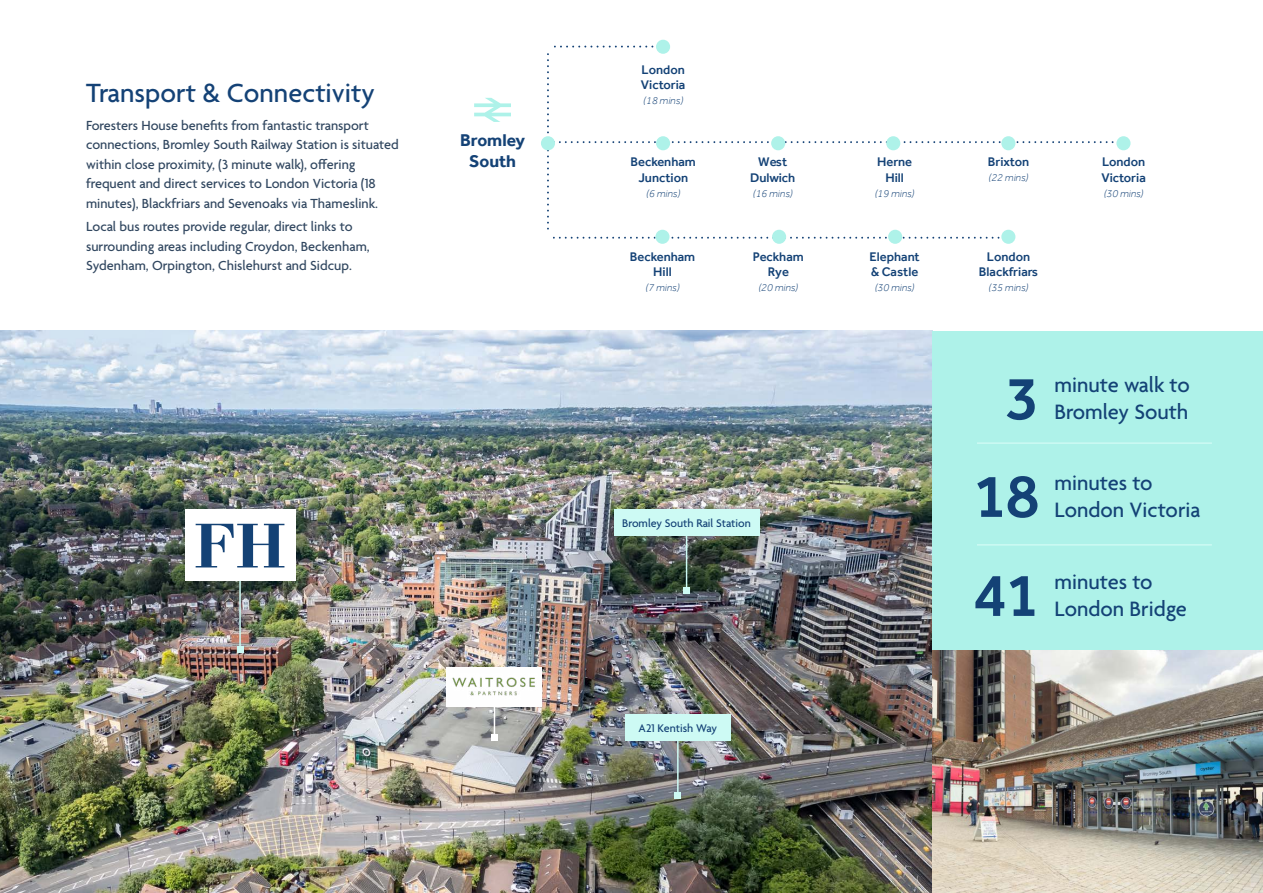
<style>
.page{position:relative;width:1263px;height:893px;background:#fff}
.page>*{position:absolute;margin:0;border:0;box-sizing:border-box;transform-origin:0 0}
.t1{font:500 63px/98.4px "Effra";color:#144276;text-align:center}
.t2{font:500 28.5px "Agenda";color:#144276}
.t3{font:500 22.5px/27px "Agenda";color:#144276}
.t4{font:700 17.55px/21px "Effra";color:#144276;text-align:center}
.t5{font:500 14.25px/19.5px "Agenda";color:#314760}
.t6{font:500 12.9px/15.5px "Effra";color:#144276;text-align:center}
.t7{font:500 12px "Agenda";color:#144276}
.t8{font:italic 300 10.8px "Effra";color:#144276}
</style>
<div class="page">
<img style="left:0;top:331px;width:932px;height:562px">
<div style="left:185px;top:509px;width:111px;height:72px;background:#fff"></div>
<div style="left:932px;top:331px;width:331px;height:320px;background:#aef2e9"></div>
<hr style="left:977px;top:442px;width:235px;height:2px;background:#cdfaf4">
<hr style="left:977px;top:544px;width:235px;height:2px;background:#cdfaf4">
<svg style="left:546px;top:45px;width:583px;height:194px"></svg>
<div style="left:656px;top:40px;width:14px;height:14px;background:#aef2e9;border-radius:50%"></div>
<div style="left:1116px;top:136px;width:14px;height:14px;background:#aef2e9;border-radius:50%"></div>
<div style="left:1001px;top:230px;width:14px;height:14px;background:#aef2e9;border-radius:50%"></div>
<div style="left:1001px;top:136px;width:14px;height:14px;background:#aef2e9;border-radius:50%"></div>
<div style="left:886px;top:136px;width:14px;height:14px;background:#aef2e9;border-radius:50%"></div>
<div style="left:771px;top:136px;width:14px;height:14px;background:#aef2e9;border-radius:50%"></div>
<div style="left:656px;top:136px;width:14px;height:14px;background:#aef2e9;border-radius:50%"></div>
<svg style="left:474px;top:98px;width:37px;height:24px"></svg>
<div style="left:888px;top:230px;width:14px;height:14px;background:#aef2e9;border-radius:50%"></div>
<div style="left:772px;top:230px;width:14px;height:14px;background:#aef2e9;border-radius:50%"></div>
<div style="left:655px;top:230px;width:14px;height:14px;background:#aef2e9;border-radius:50%"></div>
<div style="left:541px;top:136px;width:14px;height:14px;background:#aef2e9;border-radius:50%"></div>
<div style="left:614px;top:509px;width:145px;height:26px;background:#cdfaf4"></div>
<div style="left:625px;top:714px;width:105px;height:27px;background:#cdfaf4"></div>
<hr style="left:686px;top:535px;width:1px;height:56px;background:#cdfaf4">
<svg style="left:683px;top:588px;width:6px;height:6px"></svg>
<hr style="left:239px;top:581px;width:2px;height:68px;background:#cdfaf4">
<svg style="left:237px;top:646px;width:6px;height:6px"></svg>
<hr style="left:677px;top:741px;width:2px;height:55px;background:#cdfaf4">
<svg style="left:675px;top:793px;width:6px;height:6px"></svg>
<hr style="left:494px;top:706px;width:1px;height:32px;background:#fff">
<svg style="left:491px;top:735px;width:6px;height:6px"></svg>
<img style="left:447px;top:667px;width:95px;height:39px">
<img style="left:932px;top:651px;width:331px;height:242px">
<svg style="left:196px;top:524px;width:88px;height:43px"></svg>
<h2 class="t2" style="left:86px;top:77px;width:290px">Transport &amp; Connectivity</h2>
<p class="t5" style="left:86px;top:116px;width:314px">Foresters House benefits from fantastic transport connections, Bromley South Railway Station is situated within close proximity, (3 minute walk), offering frequent and direct services to London Victoria (18 minutes), Blackfriars and Sevenoaks via Thameslink.</p>
<p class="t5" style="left:86px;top:218px;width:285px">Local bus routes provide regular, direct links to surrounding areas including Croydon, Beckenham,<br>Sydenham, Orpington, Chislehurst and Sidcup.</p>
<p class="t4" style="left:460px;top:129px;width:66px">Bromley<br>South</p>
<p class="t6" style="left:641px;top:61px;width:46px;text-align:left">London<br>Victoria</p>
<p class="t8" style="left:643px;top:94px;width:42px">(18 mins)</p>
<p class="t6" style="left:630px;top:154px;width:67px">Beckenham<br>Junction</p>
<p class="t8" style="left:646px;top:187px;width:36px">(6 mins)</p>
<p class="t6" style="left:630px;top:249px;width:67px">Beckenham<br>Hill</p>
<p class="t8" style="left:645px;top:282px;width:36px">(7 mins)</p>
<p class="t6" style="left:750px;top:154px;width:47px">West<br>Dulwich</p>
<p class="t8" style="left:753px;top:187px;width:41px">(16 mins)</p>
<p class="t6" style="left:753px;top:249px;width:52px">Peckham<br>Rye</p>
<p class="t8" style="left:758px;top:282px;width:41px">(20 mins)</p>
<p class="t7" style="left:622px;top:516px;width:130px">Bromley South Rail Station</p>
<p class="t7" style="left:639px;top:721px;width:80px">A21 Kentish Way</p>
<p class="t6" style="left:877px;top:154px;width:36px">Herne<br>Hill</p>
<p class="t8" style="left:875px;top:187px;width:41px">(19 mins)</p>
<p class="t6" style="left:869px;top:249px;width:52px;text-align:left">Elephant &amp; Castle</p>
<p class="t8" style="left:875px;top:282px;width:41px">(30 mins)</p>
<p class="t6" style="left:988px;top:154px;width:43px">Brixton</p>
<p class="t8" style="left:988px;top:172px;width:41px">(22 mins)</p>
<p class="t6" style="left:979px;top:249px;width:61px">London<br>Blackfriars</p>
<p class="t8" style="left:988px;top:282px;width:41px">(35 mins)</p>
<p class="t6" style="left:1101px;top:154px;width:46px;text-align:left">London<br>Victoria</p>
<p class="t8" style="left:1104px;top:187px;width:41px">(30 mins)</p>
<h1 class="t1" style="left:973px;top:348px;width:68px">3<br>18<br>41</h1>
<h3 class="t3" style="left:1054px;top:373px;width:137px">minute walk to<br>Bromley South</h3>
<h3 class="t3" style="left:1054px;top:471px;width:147px">minutes to<br>London Victoria</h3>
<h3 class="t3" style="left:1054px;top:570px;width:134px">minutes to<br>London Bridge</h3>
</div>
